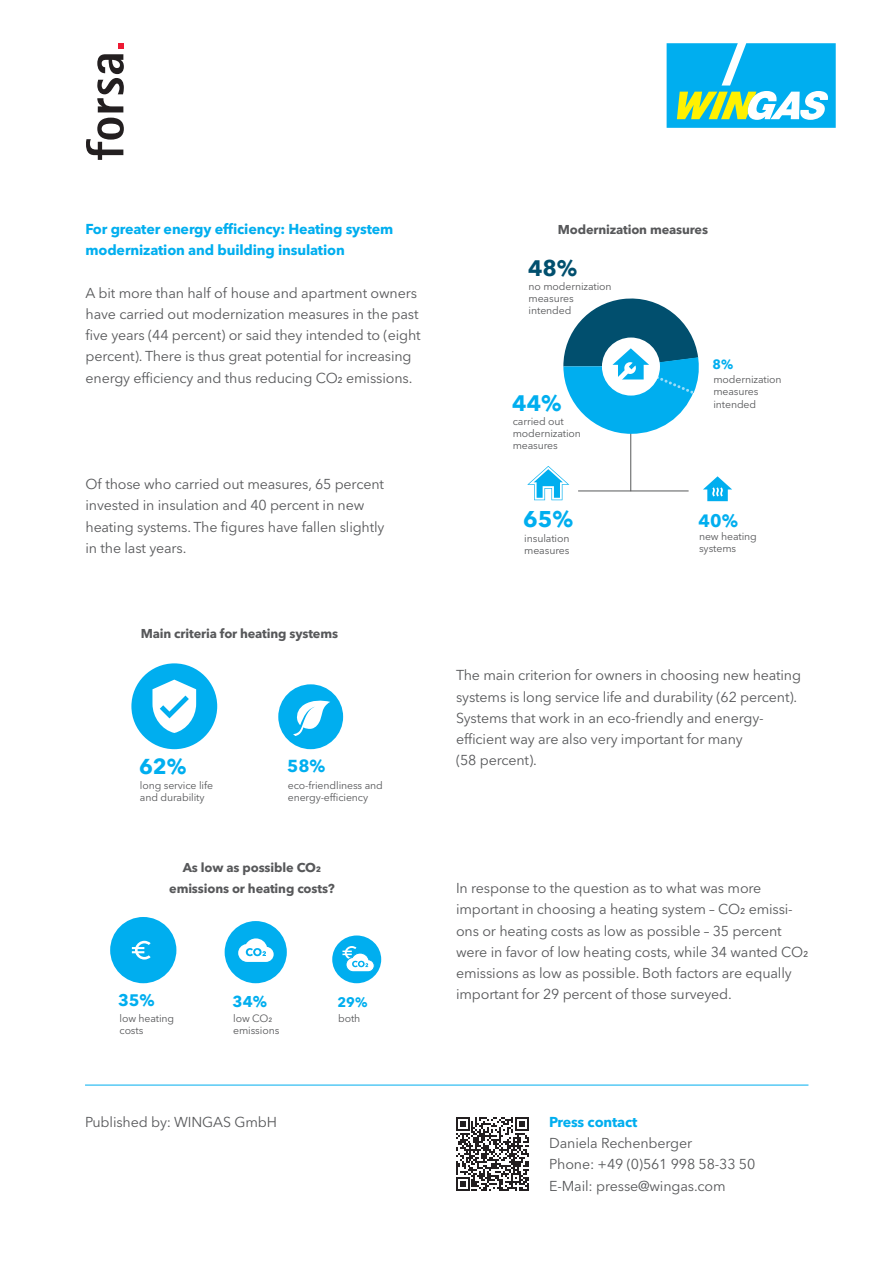
<style>
.page{position:relative;width:893px;height:1263px;background:#fff}
.page>*{position:absolute;margin:0;border:0;box-sizing:border-box;transform-origin:0 0}
.t1{font:700 22.8px "Avenir Next";color:#00aeef}
.t2{font:700 22.35px "Avenir Next";color:#014f6e}
.t3{font:700 22.35px "Avenir Next";color:#00aeef}
.t4{font:700 21.6px "Avenir Next";color:#00aeef}
.t5{font:700 17.85px "Avenir Next";color:#00aeef}
.t6{font:700 17.4px "Avenir Next";color:#00aeef}
.t7{font:700 16.65px "Avenir Next";color:#00aeef}
.t8{font:700 15.6px "Avenir Next";color:#00aeef}
.t9{font:14.25px/21.3px "Avenir Next W1 G";letter-spacing:-.01em;color:#57585a}
.t10{font:700 14.25px/21.3px "Avenir Next W1 G";letter-spacing:-.01em;color:#00aeef}
.t11{font:700 13.65px "Avenir Next";color:#00aeef}
.t12{font:700 13.2px "Avenir Next";color:#00aeef}
.t13{font:700 12.75px/21.3px "Avenir Next W1 G";letter-spacing:-.01em;color:#57585a;text-align:center}
.t14{font:10.5px/12px "Avenir Next W1 G";letter-spacing:-.01em;color:#57585a}
</style>
<div class="page">
<svg style="left:667px;top:43px;width:169px;height:85px;background:#3abfd9"></svg>
<svg style="left:86px;top:118px;width:38px;height:42px"></svg>
<svg style="left:97px;top:43px;width:27px;height:69px"></svg>
<hr style="left:85px;top:1085px;width:723px;height:1px;background:#00aeef">
<hr style="left:630px;top:410px;width:1px;height:81px;background:#57585a">
<svg style="left:563px;top:298px;width:136px;height:136px"></svg>
<hr style="left:578px;top:490px;width:111px;height:1px;background:#57585a">
<svg style="left:527px;top:466px;width:42px;height:34px"></svg>
<svg style="left:703px;top:476px;width:29px;height:25px"></svg>
<div style="left:131px;top:663px;width:86px;height:86px;background:#00aeef;border-radius:50%"></div>
<svg style="left:152px;top:680px;width:44px;height:53px"></svg>
<div style="left:278px;top:684px;width:65px;height:65px;background:#00aeef;border-radius:50%"></div>
<svg style="left:293px;top:700px;width:37px;height:36px"></svg>
<div style="left:110px;top:917px;width:66px;height:66px;background:#00aeef;border-radius:50%"></div>
<svg style="left:132px;top:941px;width:19px;height:18px"></svg>
<div style="left:225px;top:921px;width:62px;height:62px;background:#00aeef;border-radius:50%"></div>
<div style="left:332px;top:935px;width:49px;height:48px;background:#00aeef;border-radius:50%"></div>
<svg style="left:342px;top:946px;width:33px;height:26px"></svg>
<svg style="left:238px;top:938px;width:36px;height:24px"></svg>
<svg style="left:456px;top:1117px;width:73px;height:74px"></svg>
<p class="t10" style="left:86px;top:218px;width:309px">For greater energy efficiency: Heating system modernization and building insulation</p>
<p class="t9" style="left:86px;top:282px;width:337px">A bit more than half of house and apartment owners have carried out modernization measures in the past five years (44 percent) or said they intended to (eight percent). There is thus great potential for increasing energy efficiency and thus reducing CO2 emissions.</p>
<p class="t9" style="left:86px;top:473px;width:301px">Of those who carried out measures, 65 percent invested in insulation and 40 percent in new heating systems. The figures have fallen slightly in the last years.</p>
<p class="t13" style="left:141px;top:623px;width:199px">Main criteria for heating systems</p>
<h3 class="t4" style="left:139px;top:747px;width:49px">62%</h3>
<p class="t6" style="left:287px;top:751px;width:40px">58%</p>
<p class="t14" style="left:140px;top:779px;width:75px">long service life and durability</p>
<p class="t14" style="left:288px;top:779px;width:97px">eco-friendliness and energy-efficiency</p>
<p class="t13" style="left:169px;top:856px;width:167px">As low as possible CO2 emissions or heating costs?</p>
<p class="t7" style="left:118px;top:986px;width:38px">35%</p>
<p class="t8" style="left:233px;top:987px;width:36px">34%</p>
<p class="t11" style="left:337px;top:990px;width:31px">29%</p>
<p class="t14" style="left:120px;top:1012px;width:56px">low heating costs</p>
<p class="t14" style="left:233px;top:1012px;width:48px">low CO2 emissions</p>
<p class="t14" style="left:338px;top:1012px;width:24px">both</p>
<p class="t9" style="left:85px;top:1111px;width:193px">Published by: WINGAS GmbH</p>
<p class="t13" style="left:558px;top:219px;width:152px">Modernization measures</p>
<h2 class="t2" style="left:528px;top:248px;width:51px">48%</h2>
<p class="t14" style="left:529px;top:281px;width:85px">no modernization measures intended</p>
<h2 class="t3" style="left:512px;top:384px;width:51px">44%</h2>
<p class="t14" style="left:513px;top:416px;width:70px">carried out modernization measures</p>
<h1 class="t1" style="left:523px;top:499px;width:52px">65%</h1>
<p class="t12" style="left:713px;top:353px;width:22px">8%</p>
<p class="t14" style="left:713px;top:374px;width:70px">modernization measures intended</p>
<p class="t5" style="left:699px;top:505px;width:41px">40%</p>
<p class="t14" style="left:524px;top:533px;width:47px">insulation measures</p>
<p class="t14" style="left:699px;top:530px;width:59px">new heating systems</p>
<p class="t9" style="left:456px;top:665px;width:347px">The main criterion for owners in choosing new heating systems is long service life and durability (62 percent).<br>Systems that work in an eco-friendly and energy&shy;efficient way are also very important for many<br>(58 percent).</p>
<p class="t9" style="left:456px;top:877px;width:354px">In response to the question as to what was more important in choosing a heating system – CO2 emissi&shy;ons or heating costs as low as possible – 35 percent were in favor of low heating costs, while 34 wanted CO2 emissions as low as possible. Both factors are equally important for 29 percent of those surveyed.</p>
<p class="t10" style="left:549px;top:1111px;width:90px">Press contact</p>
<p class="t9" style="left:549px;top:1132px;width:208px">Daniela Rechenberger<br>Phone: +49 (0)561 998 58-33 50<br>E-Mail: presse@wingas.com</p>
</div>
